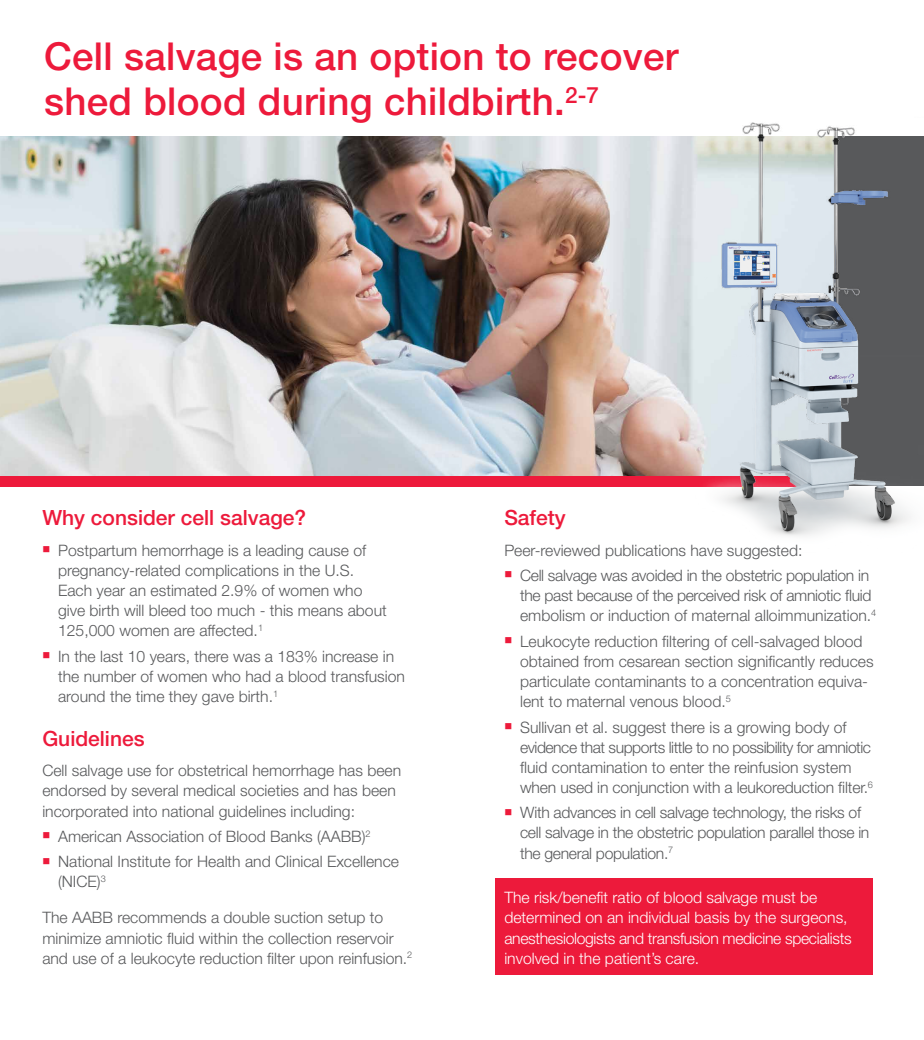
<style>
.page{position:relative;width:924px;height:1040px;background:#fff}
.page>*{position:absolute;margin:0;border:0;box-sizing:border-box;transform-origin:0 0}
.t1{font:500 38.5px/45.5px "Helvetica Neue LT Std";letter-spacing:.01em;color:#ed1a3b}
.t2{font:500 21px "Helvetica Neue LT Std";color:#ed1a3b}
.t3{font:300 15.75px/20.1px "Helvetica Neue LT Std";color:#58595b}
.t4{font:300 15.75px/20.1px "Helvetica Neue LT Std";letter-spacing:-.02em;color:#58595b}
.t5{font:300 15.75px/20.1px "Helvetica Neue LT Std";color:#fff}
</style>
<div class="page">
<img style="left:0;top:136px;width:688px;height:340px">
<div style="left:495px;top:878px;width:378px;height:96px;background:#ed1a3b"></div>
<div style="left:0;top:476px;width:803px;height:11px;background:#ed1a3b"></div>
<img style="left:688px;top:122px;width:236px;height:414px">
<h1 class="t1" style="left:44px;top:33px;width:636px">Cell salvage is an option to recover shed blood during childbirth.<sup>2-7</sup></h1>
<h2 class="t2" style="left:42px;top:505px;width:265px">Why consider cell salvage?</h2>
<p class="t3" style="left:58px;top:539px;width:330px;text-indent:-16px"><sup>■</sup> Postpartum hemorrhage is a leading cause of pregnancy-related complications in the U.S.<br>Each year an estimated 2.9% of women who give birth will bleed too much - this means about 125,000 women are affected.<sup>1</sup></p>
<p class="t3" style="left:58px;top:645px;width:348px;text-indent:-16px"><sup>■</sup> In the last 10 years, there was a 183% increase in the number of women who had a blood transfusion around the time they gave birth.<sup>1</sup></p>
<h2 class="t2" style="left:42px;top:725px;width:104px">Guidelines</h2>
<p class="t3" style="left:42px;top:760px;width:360px">Cell salvage use for obstetrical hemorrhage has been endorsed by several medical societies and has been incorporated into national guidelines including:</p>
<p class="t3" style="left:42px;top:826px;width:330px"><sup>■</sup> American Association of Blood Banks (AABB)<sup>2</sup></p>
<p class="t3" style="left:58px;top:851px;width:343px;text-indent:-16px"><sup>■</sup> National Institute for Health and Clinical Excellence (NICE)<sup>3</sup></p>
<p class="t3" style="left:42px;top:907px;width:372px">The AABB recommends a double suction setup to minimize amniotic fluid within the collection reservoir and use of a leukocyte reduction filter upon reinfusion.<sup>2</sup></p>
<h2 class="t2" style="left:504px;top:505px;width:63px">Safety</h2>
<p class="t3" style="left:504px;top:539px;width:300px">Peer-reviewed publications have suggested:</p>
<p class="t4" style="left:520px;top:565px;width:358px;text-indent:-16px"><sup>■</sup> Cell salvage was avoided in the obstetric population in the past because of the perceived risk of amniotic fluid embolism or induction of maternal alloimmunization.<sup>4</sup></p>
<p class="t3" style="left:520px;top:630px;width:355px;text-indent:-16px"><sup>■</sup> Leukocyte reduction filtering of cell-salvaged blood obtained from cesarean section significantly reduces particulate contaminants to a concentration equiva&shy;lent to maternal venous blood.<sup>5</sup></p>
<p class="t3" style="left:520px;top:716px;width:354px;text-indent:-16px"><sup>■</sup> Sullivan et al. suggest there is a growing body of evidence that supports little to no possibility for amniotic fluid contamination to enter the reinfusion system when used in conjunction with a leukoreduction filter.<sup>6</sup></p>
<p class="t4" style="left:520px;top:802px;width:351px;text-indent:-16px"><sup>■</sup> With advances in cell salvage technology, the risks of cell salvage in the obstetric population parallel those in the general population.<sup>7</sup></p>
<p class="t5" style="left:504px;top:887px;width:349px">The risk/benefit ratio of blood salvage must be determined on an individual basis by the surgeons, anesthesiologists and transfusion medicine specialists involved in the patient’s care.</p>
</div>
